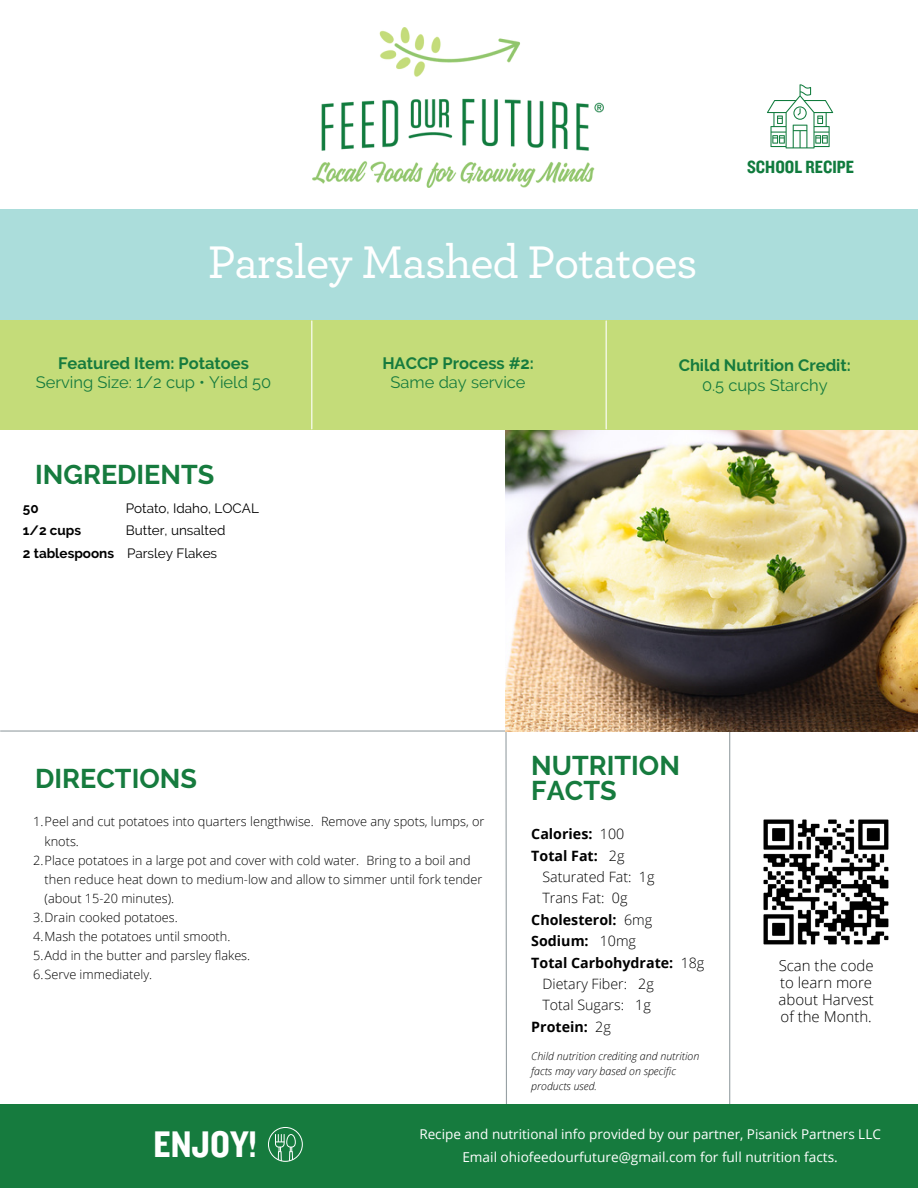
<style>
.page{position:relative;width:918px;height:1188px;background:#fff}
.page>*{position:absolute;margin:0;border:0;box-sizing:border-box;transform-origin:0 0}
.t1{font:500 48px "Archer";letter-spacing:-.025em;color:#fff}
.t2{font:38.4px "Knockout HTF50 Welterweight";color:#fff}
.t3{font:700 27px/25.8px "Raleway";color:#167b3e}
.t4{font:18.3px "Knockout HTF50 Welterweight";letter-spacing:.005em;color:#107b3d}
.t5{font:700 16.5px "Raleway";color:#167b3e}
.t6{font:16.5px "Raleway";color:#167b3e}
.t7{font:300 15px/16.8px "Open Sans";color:#000;text-align:justify}
.t8{font:700 14.25px "Open Sans";color:#000}
.t9{font:300 14.25px "Open Sans";color:#000}
.t10{font:13.65px "Open Sans";color:#fff}
.t11{font:13.5px "Open Sans";color:#fff}
.t12{font:13.5px/22.5px "Raleway";color:#000}
.t13{font:700 13.5px "Raleway";color:#000}
.t14{font:300 12.75px "Open Sans";color:#000}
.t15{font:italic 300 10.65px/14.9px "Open Sans";color:#000}
.s1{font-weight:700}
.s2{font-weight:300}
</style>
<div class="page">
<hr style="left:1px;top:730px;width:916px;height:2px;background:#97a0a4">
<svg style="left:505px;top:731px;width:3px;height:374px"></svg>
<hr style="left:729px;top:437px;width:1px;height:750px;background:#97a0a4">
<img style="left:505px;top:429px;width:413px;height:302px">
<div style="left:0;top:1105px;width:918px;height:83px;background:#167b3e"></div>
<div style="left:0;top:210px;width:918px;height:110px;background:#abdddb"></div>
<div style="left:0;top:320px;width:918px;height:109px;background:#c4dc79"></div>
<hr style="left:311px;top:321px;width:1px;height:108px;background:#fff">
<hr style="left:606px;top:321px;width:1px;height:108px;background:#fff">
<img style="left:312px;top:28px;width:292px;height:159px">
<img style="left:763px;top:819px;width:126px;height:126px">
<svg style="left:767px;top:84px;width:66px;height:64px"></svg>
<svg style="left:268px;top:1127px;width:35px;height:35px"></svg>
<h1 class="t1" style="left:208px;top:240px;width:491px">Parsley Mashed Potatoes</h1>
<h3 class="t4" style="left:747px;top:157px;width:109px">SCHOOL RECIPE</h3>
<p class="t5" style="left:58px;top:354px;width:192px">Featured Item: Potatoes</p>
<p class="t6" style="left:36px;top:373px;width:237px">Serving Size: 1/2 cup • Yield 50</p>
<h3 class="t3" style="left:35px;top:461px;width:181px">INGREDIENTS</h3>
<p class="t13" style="left:23px;top:500px;width:17px">50</p>
<p class="t12" style="left:126px;top:497px;width:135px">Potato, Idaho, LOCAL</p>
<p class="t13" style="left:23px;top:523px;width:60px">1/2 cups</p>
<p class="t12" style="left:23px;top:519px;width:204px;text-indent:103px">Butter, unsalted<br><span class="s1">2 tablespoons</span> Parsley Flakes</p>
<h3 class="t3" style="left:35px;top:765px;width:163px">DIRECTIONS</h3>
<p class="t5" style="left:382px;top:354px;width:153px">HACCP Process #2:</p>
<p class="t6" style="left:391px;top:373px;width:137px">Same day service</p>
<p class="t5" style="left:679px;top:356px;width:174px">Child Nutrition Credit:</p>
<p class="t6" style="left:702px;top:375px;width:127px">0.5 cups Starchy</p>
<h3 class="t3" style="left:531px;top:752px;width:150px">NUTRITION<br>FACTS</h3>
<p class="t14" style="left:33px;top:813px;width:453px">1.Peel and cut potatoes into quarters lengthwise. Remove any spots, lumps, or</p>
<p class="t14" style="left:45px;top:832px;width:36px">knots.</p>
<p class="t14" style="left:33px;top:851px;width:439px">2.Place potatoes in a large pot and cover with cold water. Bring to a boil and</p>
<p class="t14" style="left:45px;top:870px;width:439px">then reduce heat down to medium-low and allow to simmer until fork tender</p>
<p class="t14" style="left:45px;top:889px;width:131px">(about 15-20 minutes).</p>
<p class="t14" style="left:33px;top:909px;width:146px">3.Drain cooked potatoes.</p>
<p class="t14" style="left:33px;top:928px;width:199px">4.Mash the potatoes until smooth.</p>
<p class="t14" style="left:33px;top:947px;width:219px">5.Add in the butter and parsley flakes.</p>
<p class="t14" style="left:33px;top:966px;width:121px">6.Serve immediately.</p>
<p class="t8" style="left:531px;top:824px;width:94px">Calories: <span class="s2">100</span></p>
<p class="t8" style="left:531px;top:845px;width:95px">Total Fat: <span class="s2">2g</span></p>
<p class="t9" style="left:542px;top:867px;width:114px">Saturated Fat: 1g</p>
<p class="t9" style="left:542px;top:888px;width:87px">Trans Fat: 0g</p>
<p class="t8" style="left:531px;top:910px;width:122px">Cholesterol: <span class="s2">6mg</span></p>
<p class="t8" style="left:531px;top:931px;width:106px">Sodium: <span class="s2">10mg</span></p>
<p class="t8" style="left:531px;top:952px;width:175px">Total Carbohydrate: <span class="s2">18g</span></p>
<p class="t9" style="left:542px;top:974px;width:113px">Dietary Fiber: 2g</p>
<p class="t9" style="left:542px;top:995px;width:110px">Total Sugars: 1g</p>
<p class="t8" style="left:531px;top:1016px;width:81px">Protein: <span class="s2">2g</span></p>
<p class="t15" style="left:531px;top:1049px;width:170px">Child nutrition crediting and nutrition facts may vary based on specific products used.</p>
<p class="t7" style="left:779px;top:957px;width:97px">Scan the code to learn more about Harvest of the Month.</p>
<h2 class="t2" style="left:154px;top:1124px;width:105px">ENJOY!</h2>
<p class="t11" style="left:419px;top:1125px;width:463px">Recipe and nutritional info provided by our partner, Pisanick Partners LLC</p>
<p class="t10" style="left:462px;top:1148px;width:377px">Email ohiofeedourfuture@gmail.com for full nutrition facts.</p>
</div>
